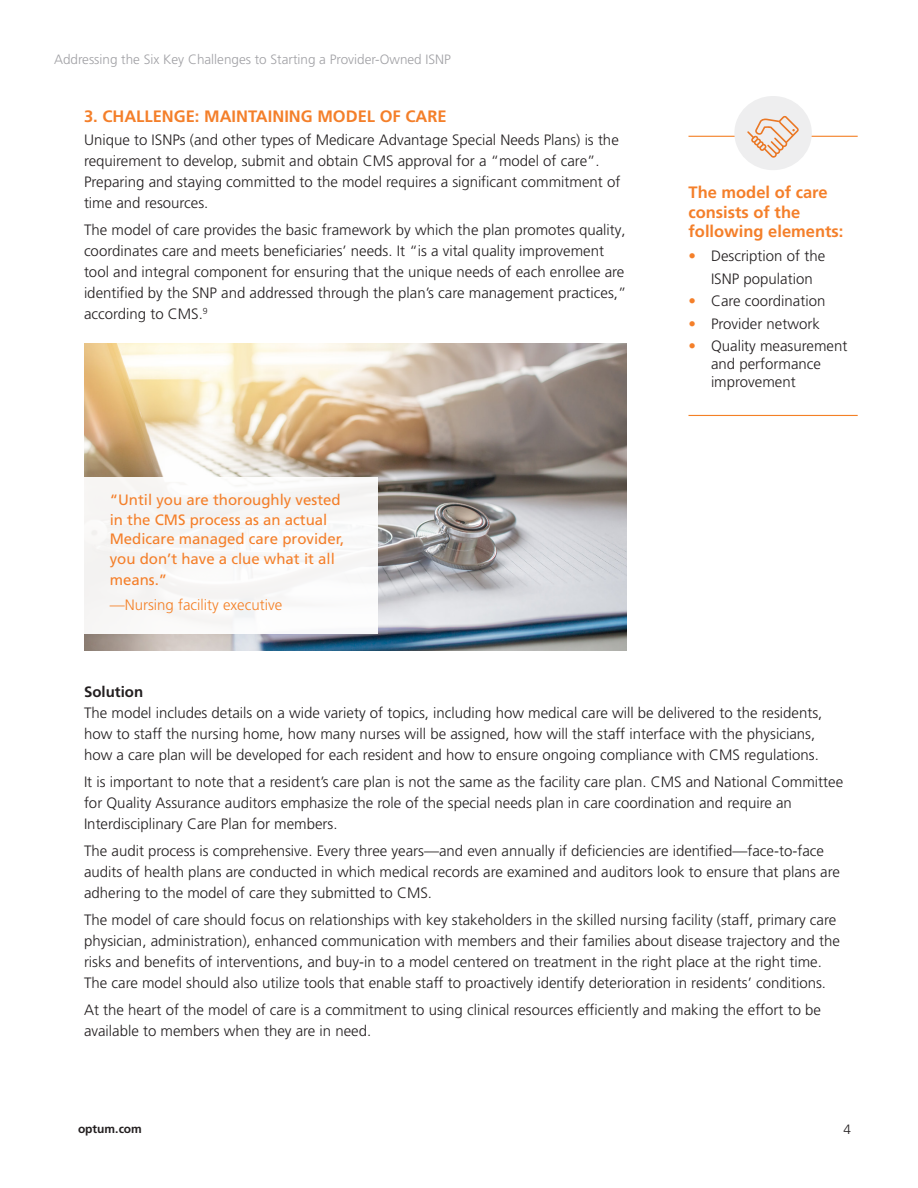
<style>
.page{position:relative;width:918px;height:1188px;background:#fff}
.page>*{position:absolute;margin:0;border:0;box-sizing:border-box;transform-origin:0 0}
.t1{font:700 16.5px/19.5px "Frutiger LT Pro";color:#f47f2a}
.t2{font:300 15px/21px "Frutiger LT Pro";color:#231f20}
.t3{font:15px/19.5px "Frutiger LT Pro";color:#f47f2a}
.t4{font:300 15px "Frutiger LT Pro";color:#f48026}
.t5{font:700 15px "Frutiger LT Pro";color:#231f20}
.t6{font:300 13.5px "Frutiger LT Pro";color:#a1a1a5}
.t7{font:300 13.5px "Frutiger LT Pro";color:#231f20}
.t8{font:700 12px "Frutiger LT Pro";color:#231f20}
.s1{color:#f47f2a}
</style>
<div class="page">
<img style="left:84px;top:344px;width:542px;height:307px">
<hr style="left:688px;top:136px;width:170px;height:1px;background:#f48026">
<hr style="left:688px;top:415px;width:170px;height:1px;background:#f48026">
<div style="left:734px;top:96px;width:78px;height:74px;background:#eeeeef;border-radius:50%"></div>
<svg style="left:747px;top:115px;width:52px;height:43px"></svg>
<div style="left:84px;top:477px;width:294px;height:157px;background:#f7f7f6"></div>
<p class="t6" style="left:54px;top:52px;width:399px">Addressing the Six Key Challenges to Starting a Provider-Owned ISNP</p>
<p class="t1" style="left:84px;top:107px;width:364px">3. CHALLENGE: MAINTAINING MODEL OF CARE</p>
<p class="t2" style="left:84px;top:129px;width:536px">Unique to ISNPs (and other types of Medicare Advantage Special Needs Plans) is the requirement to develop, submit and obtain CMS approval for a “model of care”.</p>
<p class="t2" style="left:84px;top:171px;width:538px">Preparing and staying committed to the model requires a significant commitment of</p>
<p class="t2" style="left:84px;top:192px;width:126px">time and resources.</p>
<p class="t2" style="left:84px;top:219px;width:544px">The model of care provides the basic framework by which the plan promotes quality, coordinates care and meets beneficiaries’ needs. It “is a vital quality improvement tool and integral component for ensuring that the unique needs of each enrollee are identified by the SNP and addressed through the plan’s care management practices,” according to CMS.<sup>9</sup></p>
<p class="t3" style="left:110px;top:490px;width:236px">“Until you are thoroughly vested in the CMS process as an actual<br>Medicare managed care provider, you don’t have a clue what it all</p>
<p class="t3" style="left:110px;top:570px;width:59px">means.”</p>
<p class="t4" style="left:110px;top:596px;width:174px">—Nursing facility executive</p>
<p class="t1" style="left:688px;top:183px;width:156px">The model of care consists of the following elements:</p>
<p class="t2" style="left:689px;top:246px;width:138px"><span class="s1">•</span> Description of the</p>
<p class="t2" style="left:711px;top:268px;width:103px">ISNP population</p>
<p class="t2" style="left:689px;top:291px;width:138px"><span class="s1">•</span> Care coordination</p>
<p class="t2" style="left:689px;top:313px;width:133px"><span class="s1">•</span> Provider network</p>
<p class="t2" style="left:689px;top:336px;width:160px"><span class="s1">•</span> Quality measurement</p>
<p class="t2" style="left:711px;top:355px;width:112px;line-height:18px">and performance improvement</p>
<p class="t5" style="left:84px;top:683px;width:61px">Solution</p>
<p class="t2" style="left:84px;top:703px;width:740px">The model includes details on a wide variety of topics, including how medical care will be delivered to the residents, how to staff the nursing home, how many nurses will be assigned, how will the staff interface with the physicians, how a care plan will be developed for each resident and how to ensure ongoing compliance with CMS regulations.</p>
<p class="t2" style="left:84px;top:772px;width:761px">It is important to note that a resident’s care plan is not the same as the facility care plan. CMS and National Committee for Quality Assurance auditors emphasize the role of the special needs plan in care coordination and require an<br>Interdisciplinary Care Plan for members.</p>
<p class="t2" style="left:84px;top:841px;width:758px">The audit process is comprehensive. Every three years—and even annually if deficiencies are identified—face-to-face audits of health plans are conducted in which medical records are examined and auditors look to ensure that plans are adhering to the model of care they submitted to CMS.</p>
<p class="t2" style="left:84px;top:910px;width:757px">The model of care should focus on relationships with key stakeholders in the skilled nursing facility (staff, primary care physician, administration), enhanced communication with members and their families about disease trajectory and the risks and benefits of interventions, and buy-in to a model centered on treatment in the right place at the right time.<br>The care model should also utilize tools that enable staff to proactively identify deterioration in residents’ conditions.</p>
<p class="t2" style="left:84px;top:1000px;width:739px">At the heart of the model of care is a commitment to using clinical resources efficiently and making the effort to be available to members when they are in need.</p>
<p class="t8" style="left:78px;top:1122px;width:65px">optum.com</p>
<p class="t7" style="left:844px;top:1122px;width:9px">4</p>
</div>
